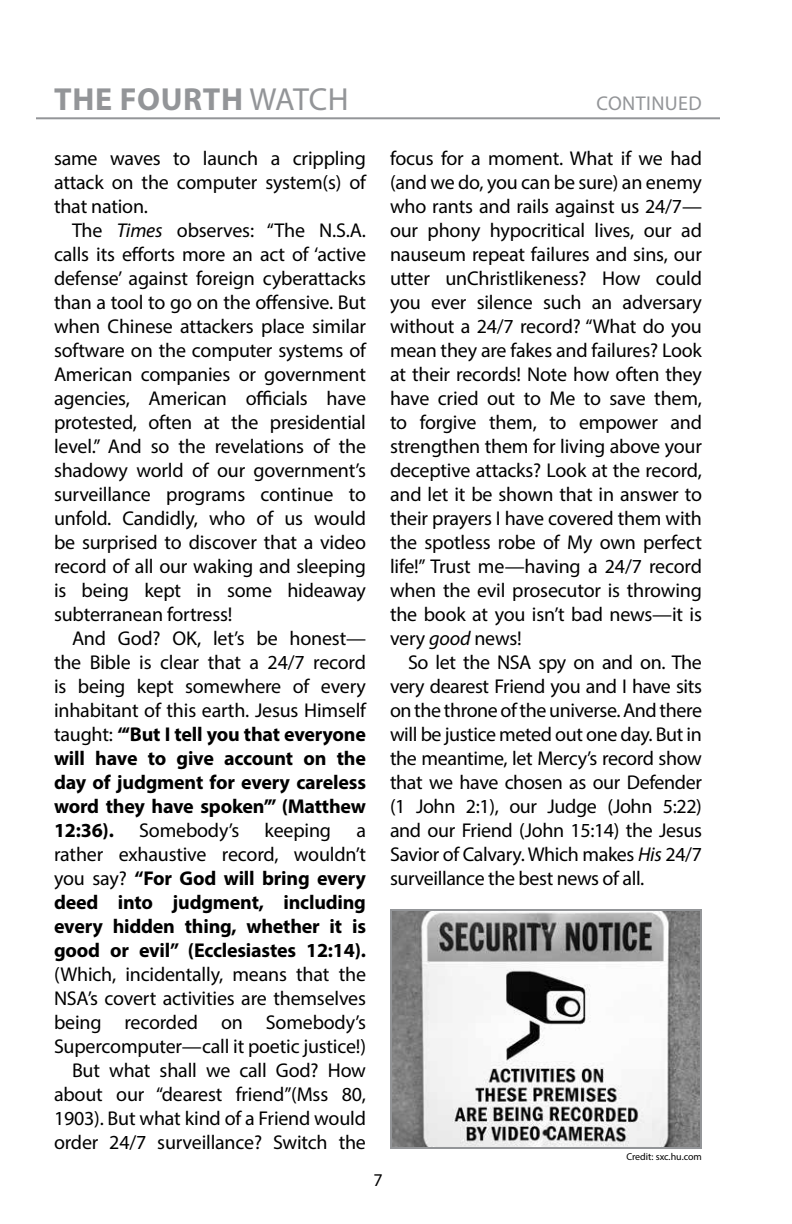
<style>
.page{position:relative;width:792px;height:1224px;background:#fff}
.page>*{position:absolute;margin:0;border:0;box-sizing:border-box;transform-origin:0 0}
.t1{font:700 32px "Myriad Pro";letter-spacing:.02em;color:#939598}
.t2{font:20px/24px "Myriad Pro";letter-spacing:-.01em;color:#000;text-align:justify}
.t3{font:700 20px/24px "Myriad Pro";letter-spacing:-.01em;color:#000;text-align:justify}
.t4{font:20px "Myriad Pro";letter-spacing:.02em;color:#939598}
.t5{font:18px "Myriad Pro";color:#000}
.t6{font:10px "Myriad Pro";color:#000}
.s1{font-weight:400}
.s2{font-style:italic}
.s3{font-weight:700}
</style>
<div class="page">
<hr style="left:36px;top:117px;width:684px;height:2px;background:#939598">
<img style="left:393px;top:912px;width:306px;height:234px">
<div style="left:390px;top:909px;width:312px;height:240px;border:2px solid #939598"></div>
<h1 class="t1" style="left:54px;top:78px;width:296px">THE FOURTH <span class="s1">WATCH</span></h1>
<p class="t4" style="left:597px;top:91px;width:107px">CONTINUED</p>
<p class="t2" style="left:54px;top:146px;width:313px">same waves to launch a crippling attack on the computer system(s) of that nation.</p>
<p class="t2" style="left:54px;top:218px;width:314px;text-indent:18px">The <span class="s2">Times</span> observes: “The N.S.A. calls its efforts more an act of ‘active defense’ against foreign cyberattacks than a tool to go on the offensive. But when Chinese attackers place similar software on the computer systems of American companies or government agencies, American officials have protested, often at the presidential level.” And so the revelations of the shadowy world of our government’s surveillance programs continue to unfold. Candidly, who of us would be surprised to discover that a video record of all our waking and sleeping is being kept in some hideaway subterranean fortress!</p>
<p class="t2" style="left:54px;top:626px;width:314px;text-indent:18px">And God? OK, let’s be honest— the Bible is clear that a 24/7 record is being kept somewhere of every inhabitant of this earth. Jesus Himself taught: <span class="s3">“‘But I tell you that everyone will have to give account on the day of judgment for every careless word they have spoken’” (Matthew 12:36).</span></p>
<p class="t2" style="left:139px;top:818px;width:102px">Somebody’s</p>
<p class="t2" style="left:265px;top:818px;width:68px">keeping</p>
<p class="t3" style="left:54px;top:818px;width:314px;text-indent:302px"><span class="s1">a rather exhaustive record, wouldn’t you say?</span> “For God will bring every deed into judgment, including every hidden thing, whether it is good or evil” (Ecclesiastes 12:14).</p>
<p class="t2" style="left:54px;top:962px;width:314px;text-align:right">(Which, incidentally, means that the NSA’s covert activities are themselves being recorded on Somebody’s Supercomputer—call it poetic justice!)<br>But what shall we call God? How about our “dearest friend”(Mss 80, 1903). But what kind of a Friend would order 24/7 surveillance? Switch the</p>
<p class="t5" style="left:373px;top:1168px;width:11px">7</p>
<p class="t2" style="left:390px;top:146px;width:314px">focus for a moment. What if we had (and we do, you can be sure) an enemy who rants and rails against us 24/7— our phony hypocritical lives, our ad nauseum repeat failures and sins, our utter unChristlikeness? How could you ever silence such an adversary without a 24/7 record? “What do you mean they are fakes and failures? Look at their records! Note how often they have cried out to Me to save them, to forgive them, to empower and strengthen them for living above your deceptive attacks? Look at the record, and let it be shown that in answer to their prayers I have covered them with the spotless robe of My own perfect life!” Trust me—having a 24/7 record when the evil prosecutor is throwing the book at you isn’t bad news—it is very <span class="s2">good</span> news!</p>
<p class="t2" style="left:390px;top:650px;width:314px;text-indent:18px">So let the NSA spy on and on. The very dearest Friend you and I have sits on the throne of the universe. And there will be justice meted out one day. But in the meantime, let Mercy’s record show that we have chosen as our Defender (1 John 2:1), our Judge (John 5:22) and our Friend (John 15:14) the Jesus Savior of Calvary. Which makes <span class="s2">His</span> 24/7 surveillance the best news of all.</p>
<p class="t6" style="left:626px;top:1150px;width:77px">Credit: sxc.hu.com</p>
</div>
